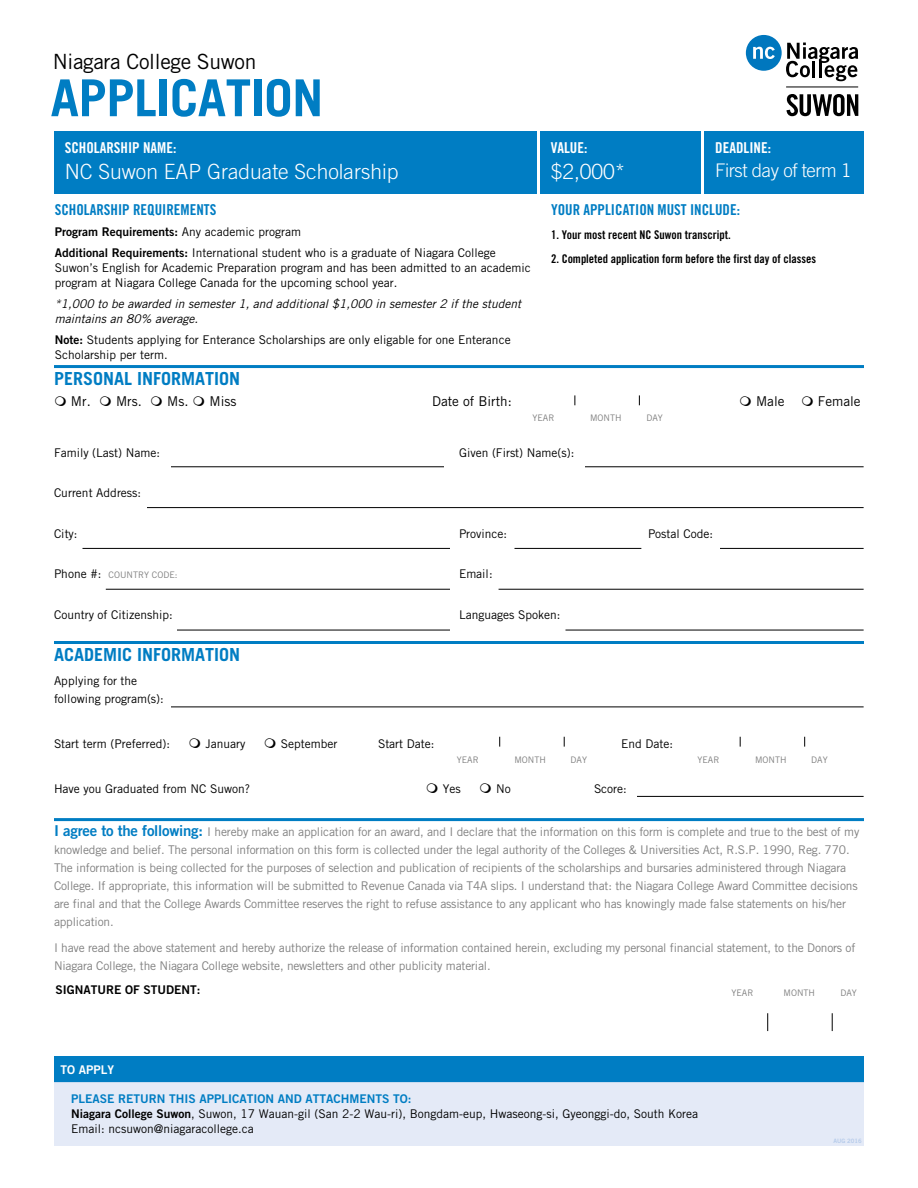
<style>
.page{position:relative;width:918px;height:1188px;background:#fff}
.page>*{position:absolute;margin:0;border:0;box-sizing:border-box;transform-origin:0 0}
.t1{font:700 51px "Trade Gothic LT Std";letter-spacing:-.01em;color:#007dc3}
.t2{font:300 21px "Trade Gothic LT Std";color:#fff}
.t3{font:21px "Trade Gothic LT Std";letter-spacing:-.015em;color:#000}
.t4{font:300 18.75px "Trade Gothic LT Std";letter-spacing:-.025em;color:#fff}
.t5{font:700 18px "Trade Gothic LT Std";color:#007dc3}
.t6{font:15px "Trade Gothic LT Std Bd Cn 20";color:#007dc3}
.t7{font:15px "Trade Gothic LT Std Bd Cn 20";color:#fff}
.t8{font:13.5px "Trade Gothic LT Std";color:#000}
.t9{font:12px/18px "Trade Gothic LT Std";letter-spacing:-.015em;color:#808080}
.t10{font:12px/15px "Trade Gothic LT Std";color:#000}
.t11{font:italic 12px/15px "Trade Gothic LT Std";color:#000}
.t12{font:12px "Trade Gothic LT Std Bd Cn 20";color:#000}
.t13{font:12px "Trade Gothic LT Std Bd 2";color:#000}
.t14{font:12px "Trade Gothic LT Std Bd 2";color:#007dc3}
.t15{font:12px "Trade Gothic LT Std Bd 2";color:#fff}
.t16{font:9px "Trade Gothic LT Std";color:#808080}
.t17{font:6px "Trade Gothic LT Std Bd 2";color:#b6cbea}
.s1{font-family:"Trade Gothic LT Std"}
.s2{font-family:"Trade Gothic LT Std Bd 2"}
.s3{font-size:12px;color:#000}
.s4{font-family:"Trade Gothic LT Std Bd 2";font-size:15px;color:#007dc3}
</style>
<div class="page">
<div style="left:54px;top:1080px;width:810px;height:65px;background:#e4eaf7"></div>
<div style="left:54px;top:1057px;width:810px;height:25px;background:#007dc3"></div>
<div style="left:54px;top:131px;width:483px;height:63px;background:#007dc3"></div>
<div style="left:540px;top:131px;width:160px;height:63px;background:#007dc3"></div>
<div style="left:705px;top:131px;width:159px;height:63px;background:#007dc3"></div>
<hr style="left:54px;top:818px;width:810px;height:3px;background:#007dc3">
<svg style="left:767px;top:1013px;width:1px;height:18px"></svg>
<svg style="left:832px;top:1013px;width:1px;height:18px"></svg>
<hr style="left:54px;top:365px;width:810px;height:3px;background:#007dc3">
<hr style="left:54px;top:641px;width:810px;height:3px;background:#007dc3">
<hr style="left:171px;top:467px;width:273px;height:1px;background:#000">
<hr style="left:171px;top:707px;width:693px;height:1px;background:#000">
<hr style="left:82px;top:548px;width:368px;height:1px;background:#000">
<hr style="left:514px;top:548px;width:127px;height:1px;background:#000">
<hr style="left:499px;top:589px;width:365px;height:1px;background:#000">
<hr style="left:566px;top:630px;width:298px;height:1px;background:#000">
<hr style="left:720px;top:548px;width:144px;height:1px;background:#000">
<hr style="left:637px;top:796px;width:227px;height:1px;background:#000">
<hr style="left:106px;top:589px;width:344px;height:1px;background:#000">
<hr style="left:177px;top:630px;width:273px;height:1px;background:#000">
<hr style="left:147px;top:507px;width:717px;height:1px;background:#000">
<hr style="left:585px;top:467px;width:279px;height:1px;background:#000">
<svg style="left:746px;top:35px;width:112px;height:46px"></svg>
<hr style="left:786px;top:87px;width:72px;height:1px;background:#000">
<svg style="left:787px;top:94px;width:71px;height:22px"></svg>
<h2 class="t3" style="left:53px;top:49px;width:205px">Niagara College Suwon</h2>
<h1 class="t1" style="left:51px;top:67px;width:274px">APPLICATION</h1>
<p class="t7" style="left:65px;top:138px;width:113px">SCHOLARSHIP NAME:</p>
<p class="t7" style="left:551px;top:138px;width:38px">VALUE:</p>
<p class="t7" style="left:715px;top:138px;width:57px">DEADLINE:</p>
<h2 class="t2" style="left:65px;top:159px;width:335px">NC Suwon EAP Graduate Scholarship</h2>
<h2 class="t2" style="left:551px;top:159px;width:76px">$2,000*</h2>
<h3 class="t4" style="left:715px;top:159px;width:138px">First day of term 1</h3>
<p class="t6" style="left:551px;top:201px;width:191px">YOUR APPLICATION MUST INCLUDE:</p>
<p class="t12" style="left:551px;top:228px;width:181px">1. Your most recent NC Suwon transcript.</p>
<p class="t12" style="left:551px;top:252px;width:267px">2. Completed application form before the first day of classes</p>
<p class="t6" style="left:55px;top:201px;width:163px">SCHOLARSHIP REQUIREMENTS</p>
<p class="t13" style="left:55px;top:225px;width:248px">Program Requirements: <span class="s1">Any academic program</span></p>
<p class="t10" style="left:55px;top:245px;width:477px"><span class="s2">Additional Requirements:</span> International student who is a graduate of Niagara College<br>Suwon’s English for Academic Preparation program and has been admitted to an academic program at Niagara College Canada for the upcoming school year.</p>
<p class="t11" style="left:55px;top:297px;width:468px">*1,000 to be awarded in semester 1, and additional $1,000 in semester 2 if the student maintains an 80% average.</p>
<p class="t10" style="left:55px;top:332px;width:457px"><span class="s2">Note:</span> Students applying for Enterance Scholarships are only eligable for one Enterance<br>Scholarship per term.</p>
<h3 class="t5" style="left:54px;top:367px;width:188px">PERSONAL INFORMATION</h3>
<p class="t8" style="left:71px;top:393px;width:21px">Mr.</p>
<p class="t8" style="left:116px;top:393px;width:27px">Mrs.</p>
<p class="t8" style="left:167px;top:393px;width:23px">Ms.</p>
<p class="t8" style="left:210px;top:393px;width:28px">Miss</p>
<p class="t8" style="left:432px;top:393px;width:81px">Date of Birth:</p>
<p class="t8" style="left:756px;top:393px;width:30px">Male</p>
<p class="t8" style="left:818px;top:393px;width:44px">Female</p>
<p class="t16" style="left:532px;top:412px;width:24px">YEAR</p>
<p class="t16" style="left:590px;top:412px;width:33px">MONTH</p>
<p class="t16" style="left:646px;top:412px;width:18px">DAY</p>
<p class="t10" style="left:54px;top:445px;width:108px">Family (Last) Name:</p>
<p class="t10" style="left:459px;top:445px;width:117px">Given (First) Name(s):</p>
<p class="t10" style="left:54px;top:485px;width:89px">Current Address:</p>
<p class="t10" style="left:54px;top:526px;width:25px">City:</p>
<p class="t10" style="left:459px;top:526px;width:50px">Province:</p>
<p class="t10" style="left:648px;top:526px;width:67px">Postal Code:</p>
<p class="t16" style="left:54px;top:569px;width:125px"><span class="s3">Phone #:</span> COUNTRY CODE:</p>
<p class="t10" style="left:459px;top:566px;width:35px">Email:</p>
<p class="t10" style="left:54px;top:607px;width:120px">Country of Citizenship:</p>
<p class="t10" style="left:459px;top:607px;width:103px">Languages Spoken:</p>
<h3 class="t5" style="left:54px;top:643px;width:188px">ACADEMIC INFORMATION</h3>
<p class="t10" style="left:54px;top:671px;width:111px;line-height:18px">Applying for the following program(s):</p>
<p class="t10" style="left:54px;top:736px;width:118px">Start term (Preferred):</p>
<p class="t10" style="left:206px;top:736px;width:41px">January</p>
<p class="t10" style="left:281px;top:736px;width:58px">September</p>
<p class="t10" style="left:378px;top:736px;width:58px">Start Date:</p>
<p class="t10" style="left:621px;top:736px;width:53px">End Date:</p>
<p class="t16" style="left:457px;top:754px;width:24px">YEAR</p>
<p class="t16" style="left:514px;top:754px;width:33px">MONTH</p>
<p class="t16" style="left:571px;top:754px;width:18px">DAY</p>
<p class="t16" style="left:697px;top:754px;width:24px">YEAR</p>
<p class="t16" style="left:755px;top:754px;width:33px">MONTH</p>
<p class="t16" style="left:811px;top:754px;width:18px">DAY</p>
<p class="t10" style="left:54px;top:781px;width:198px">Have you Graduated from NC Suwon?</p>
<p class="t10" style="left:443px;top:781px;width:19px">Yes</p>
<p class="t10" style="left:496px;top:781px;width:16px">No</p>
<p class="t10" style="left:594px;top:781px;width:34px">Score:</p>
<p class="t9" style="left:54px;top:823px;width:807px"><span class="s4">I agree to the following:</span> I hereby make an application for an award, and I declare that the information on this form is complete and true to the best of my knowledge and belief. The personal information on this form is collected under the legal authority of the Colleges &amp; Universities Act, R.S.P. 1990, Reg. 770.<br>The information is being collected for the purposes of selection and publication of recipients of the scholarships and bursaries administered through Niagara College. If appropriate, this information will be submitted to Revenue Canada via T4A slips. I understand that: the Niagara College Award Committee decisions are final and that the College Awards Committee reserves the right to refuse assistance to any applicant who has knowingly made false statements on his/her application.</p>
<p class="t9" style="left:54px;top:938px;width:803px">I have read the above statement and hereby authorize the release of information contained herein, excluding my personal financial statement, to the Donors of<br>Niagara College, the Niagara College website, newsletters and other publicity material.</p>
<p class="t13" style="left:55px;top:983px;width:146px">SIGNATURE OF STUDENT:</p>
<p class="t16" style="left:731px;top:987px;width:24px">YEAR</p>
<p class="t16" style="left:784px;top:987px;width:33px">MONTH</p>
<p class="t16" style="left:840px;top:987px;width:18px">DAY</p>
<p class="t15" style="left:60px;top:1062px;width:55px">TO APPLY</p>
<p class="t14" style="left:71px;top:1091px;width:342px">PLEASE RETURN THIS APPLICATION AND ATTACHMENTS TO:</p>
<p class="t10" style="left:71px;top:1106px;width:628px"><span class="s2">Niagara College Suwon</span>, Suwon, 17 Wauan-gil (San 2-2 Wau-ri), Bongdam-eup, Hwaseong-si, Gyeonggi-do, South Korea<br>Email: ncsuwon@niagaracollege.ca</p>
<p class="t17" style="left:833px;top:1137px;width:30px">AUG 2016</p>
</div>
